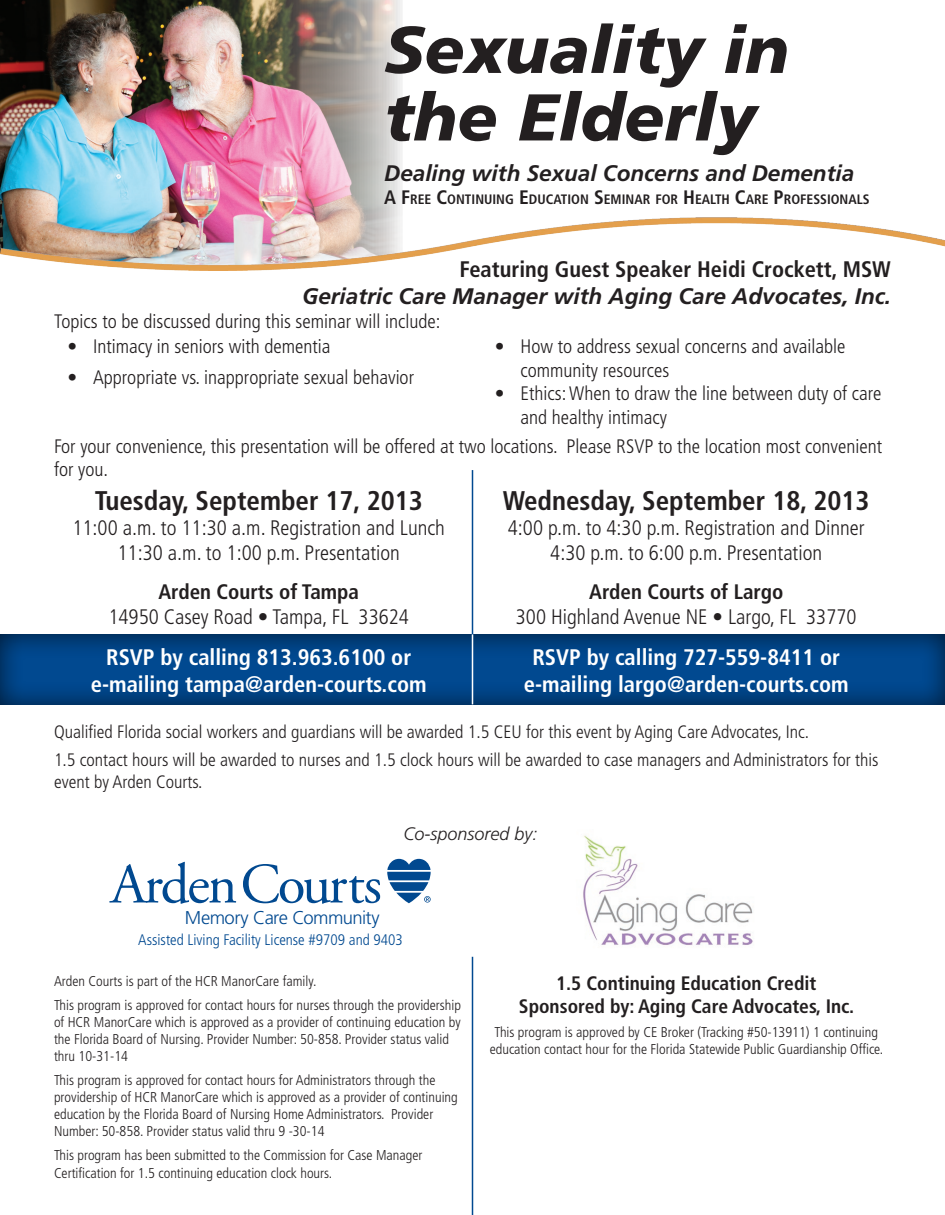
<style>
.page{position:relative;width:945px;height:1215px;background:#fff}
.page>*{position:absolute;margin:0;border:0;box-sizing:border-box;transform-origin:0 0}
.t1{font:italic 900 66px/67.5px "Frutiger";color:#231f20}
.t2{font:700 condensed 27px "Frutiger";color:#231f20}
.t3{font:700 condensed 22.5px/27px "Frutiger";color:#fff;text-align:center}
.t4{font:italic 700 22.5px "Frutiger";color:#231f20}
.t5{font:700 condensed 22.5px "Frutiger";color:#231f20}
.t6{font:300 condensed 21px/25.2px "Frutiger";color:#231f20;text-align:center}
.t7{font:700 condensed 21px "Frutiger";color:#231f20}
.t8{font:300 condensed 19.5px/23.4px "Frutiger";color:#231f20}
.t9{font:700 condensed 19.5px/23.4px "Frutiger";color:#231f20;text-align:center}
.t10{font:300 18.45px "Frutiger";letter-spacing:-.035em;color:#014990}
.t11{font:300 condensed 18px/28.3px "Frutiger";color:#231f20}
.t12{font:italic 300 18px "Frutiger";color:#231f20}
.t13{font:300 condensed 15.3px "Frutiger";color:#014990}
.t14{font:300 condensed 14.25px/17.1px "Frutiger";color:#231f20}
.t15{font:700 condensed 13.65px "Frutiger";color:#231f20}
.s1{font-size:19.5px}
</style>
<div class="page">
<div style="left:0;top:632px;width:945px;height:74px;background:#231f20;opacity:.75"></div>
<img style="left:0;top:0;width:402px;height:217px">
<img style="left:0;top:217px;width:945px;height:54px">
<svg style="left:109px;top:862px;width:127px;height:42px"></svg>
<svg style="left:243px;top:864px;width:137px;height:40px"></svg>
<svg style="left:387px;top:859px;width:44px;height:44px"></svg>
<img style="left:583px;top:835px;width:170px;height:110px">
<hr style="left:472px;top:470px;width:1px;height:173px;background:#014990">
<hr style="left:472px;top:957px;width:1px;height:258px;background:#014990">
<hr style="left:472px;top:634px;width:1px;height:70px;background:#fff">
<h1 class="t1" style="left:384px;top:15px;width:407px">Sexuality in the Elderly</h1>
<h3 class="t4" style="left:384px;top:160px;width:472px">Dealing with Sexual Concerns and Dementia</h3>
<p class="t15" style="left:384px;top:192px;width:486px"><span class="s1">A F</span>REE <span class="s1">C</span>ONTINUING <span class="s1">E</span>DUCATION <span class="s1">S</span>EMINAR FOR <span class="s1">H</span>EALTH <span class="s1">C</span>ARE <span class="s1">P</span>ROFESSIONALS</p>
<h3 class="t5" style="left:459px;top:256px;width:433px">Featuring Guest Speaker Heidi Crockett, MSW</h3>
<h3 class="t4" style="left:302px;top:283px;width:590px">Geriatric Care Manager with Aging Care Advocates, Inc.</h3>
<h3 class="t8" style="left:54px;top:310px;width:388px">Topics to be discussed during this seminar will include:</h3>
<h3 class="t8" style="left:521px;top:335px;width:327px;text-indent:-26px">• How to address sexual concerns and available community resources</h3>
<h3 class="t8" style="left:521px;top:382px;width:363px;text-indent:-26px">• Ethics: When to draw the line between duty of care and healthy intimacy</h3>
<h3 class="t8" style="left:54px;top:434px;width:830px">For your convenience, this presentation will be offered at two locations. Please RSVP to the location most convenient for you.</h3>
<h3 class="t8" style="left:68px;top:335px;width:265px">• Intimacy in seniors with dementia</h3>
<h3 class="t8" style="left:68px;top:365px;width:348px">• Appropriate vs. inappropriate sexual behavior</h3>
<h2 class="t2" style="left:95px;top:485px;width:330px">Tuesday, September 17, 2013</h2>
<h3 class="t6" style="left:72px;top:516px;width:374px">11:00 a.m. to 11:30 a.m. Registration and Lunch<br>11:30 a.m. to 1:00 p.m. Presentation</h3>
<h3 class="t7" style="left:158px;top:579px;width:202px">Arden Courts of Tampa</h3>
<h3 class="t6" style="left:108px;top:605px;width:302px">14950 Casey Road • Tampa, FL 33624</h3>
<h3 class="t3" style="left:91px;top:644px;width:337px">RSVP by calling 813.963.6100 or e-mailing tampa@arden-courts.com</h3>
<h2 class="t2" style="left:503px;top:485px;width:368px">Wednesday, September 18, 2013</h2>
<h3 class="t6" style="left:508px;top:516px;width:358px">4:00 p.m. to 4:30 p.m. Registration and Dinner<br>4:30 p.m. to 6:00 p.m. Presentation</h3>
<h3 class="t7" style="left:589px;top:579px;width:196px">Arden Courts of Largo</h3>
<h3 class="t6" style="left:516px;top:605px;width:342px">300 Highland Avenue NE • Largo, FL 33770</h3>
<h3 class="t3" style="left:524px;top:644px;width:326px">RSVP by calling 727-559-8411 or e-mailing largo@arden-courts.com</h3>
<p class="t11" style="left:54px;top:718px;width:826px">Qualified Florida social workers and guardians will be awarded 1.5 CEU for this event by Aging Care Advocates, Inc.<br>1.5 contact hours will be awarded to nurses and 1.5 clock hours will be awarded to case managers and Administrators for this</p>
<p class="t11" style="left:54px;top:768px;width:150px">event by Arden Courts.</p>
<p class="t12" style="left:403px;top:823px;width:136px">Co-sponsored by:</p>
<p class="t10" style="left:185px;top:908px;width:196px">Memory Care Community</p>
<p class="t13" style="left:138px;top:931px;width:266px">Assisted Living Facility License #9709 and 9403</p>
<p class="t14" style="left:54px;top:969px;width:409px;line-height:23.9px">Arden Courts is part of the HCR ManorCare family.<br>This program is approved for contact hours for nurses through the providership</p>
<p class="t14" style="left:54px;top:1013px;width:408px">of HCR ManorCare which is approved as a provider of continuing education by the Florida Board of Nursing. Provider Number: 50-858. Provider status valid thru 10-31-14</p>
<p class="t14" style="left:54px;top:1071px;width:405px">This program is approved for contact hours for Administrators through the providership of HCR ManorCare which is approved as a provider of continuing education by the Florida Board of Nursing Home Administrators. Provider Number: 50-858. Provider status valid thru 9 -30-14</p>
<p class="t14" style="left:54px;top:1146px;width:370px;line-height:18px">This program has been submitted to the Commission for Case Manager<br>Certification for 1.5 continuing education clock hours.</p>
<h3 class="t9" style="left:519px;top:971px;width:337px">1.5 Continuing Education Credit<br>Sponsored by: Aging Care Advocates, Inc.</h3>
<p class="t14" style="left:490px;top:1024px;width:395px;text-align:center">This program is approved by CE Broker (Tracking #50-13911) 1 continuing education contact hour for the Florida Statewide Public Guardianship Office.</p>
</div>
